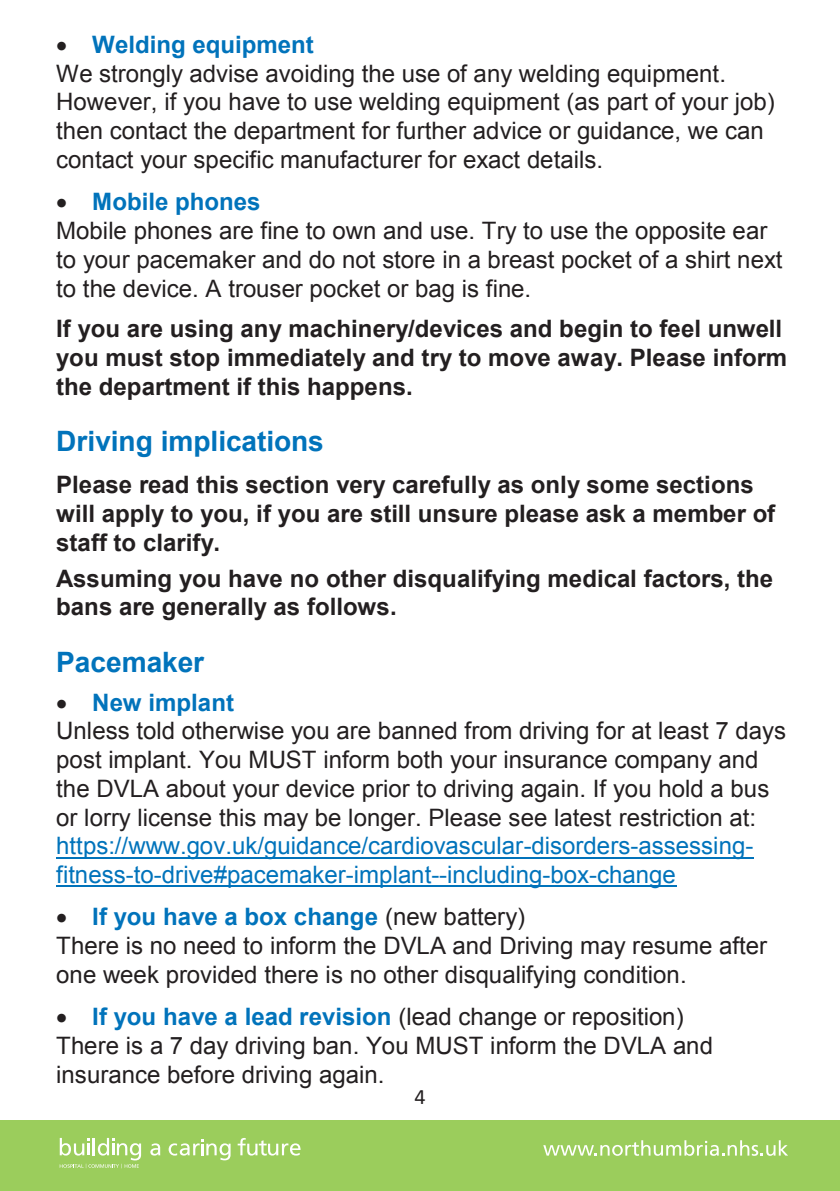
<style>
.page{position:relative;width:840px;height:1191px;background:#fff}
.page>*{position:absolute;margin:0;border:0;box-sizing:border-box;transform-origin:0 0}
.t1{font:700 28px "Arial";color:#0173bb}
.t2{font:24px/28.8px "Arial";color:#231f20}
.t3{font:700 24px/28.8px "Arial";color:#231f20}
.t4{font:24px/28.6px "Arial";color:#0173bb}
.t5{font:700 24px "Arial";color:#0173bb}
.t6{font:22px "Calibri";color:#231f20}
.s1{font-weight:700;color:#0173bb}
</style>
<div class="page">
<div style="left:0;top:1120px;width:839px;height:71px;background:#9bcd5c"></div>
<svg style="left:150px;top:1143px;width:10px;height:12px"></svg>
<svg style="left:168px;top:1139px;width:62px;height:21px"></svg>
<svg style="left:237px;top:1138px;width:63px;height:17px"></svg>
<svg style="left:60px;top:1137px;width:81px;height:31px"></svg>
<svg style="left:543px;top:1140px;width:244px;height:15px"></svg>
<hr style="left:56px;top:857px;width:697px;height:1px;background:#0173bb">
<hr style="left:56px;top:885px;width:620px;height:2px;background:#0173bb">
<p class="t5" style="left:92px;top:29px;width:223px">Welding equipment</p>
<p class="t2" style="left:56px;top:59px;width:719px">We strongly advise avoiding the use of any welding equipment.<br>However, if you have to use welding equipment (as part of your job) then contact the department for further advice or guidance, we can contact your specific manufacturer for exact details.</p>
<p class="t5" style="left:92px;top:186px;width:170px">Mobile phones</p>
<p class="t2" style="left:56px;top:216px;width:727px">Mobile phones are fine to own and use. Try to use the opposite ear to your pacemaker and do not store in a breast pocket of a shirt next to the device. A trouser pocket or bag is fine.</p>
<p class="t3" style="left:56px;top:315px;width:732px">If you are using any machinery/devices and begin to feel unwell you must stop immediately and try to move away. Please inform the department if this happens.</p>
<p class="t1" style="left:56px;top:423px;width:269px">Driving implications</p>
<p class="t3" style="left:56px;top:471px;width:720px">Please read this section very carefully as only some sections will apply to you, if you are still unsure please ask a member of staff to clarify.</p>
<p class="t3" style="left:56px;top:564px;width:718px">Assuming you have no other disqualifying medical factors, the bans are generally as follows.</p>
<p class="t1" style="left:56px;top:643px;width:149px">Pacemaker</p>
<p class="t5" style="left:92px;top:686px;width:143px">New implant</p>
<p class="t2" style="left:56px;top:716px;width:730px">Unless told otherwise you are banned from driving for at least 7 days post implant. You MUST inform both your insurance company and the DVLA about your device prior to driving again. If you hold a bus or lorry license this may be longer. Please see latest restriction at:</p>
<p class="t4" style="left:56px;top:832px;width:698px">https://www.gov.uk/guidance/cardiovascular-disorders-assessing&shy;fitness-to-drive#pacemaker-implant--including-box-change</p>
<p class="t2" style="left:56px;top:903px;width:712px;text-indent:36px"><span class="s1">If you have a box change</span> (new battery)<br>There is no need to inform the DVLA and Driving may resume after one week provided there is no other disqualifying condition.</p>
<p class="t2" style="left:56px;top:1002px;width:658px;text-indent:36px"><span class="s1">If you have a lead revision</span> (lead change or reposition)<br>There is a 7 day driving ban. You MUST inform the DVLA and insurance before driving again.</p>
<p class="t6" style="left:414px;top:1081px;width:13px">4</p>
</div>
